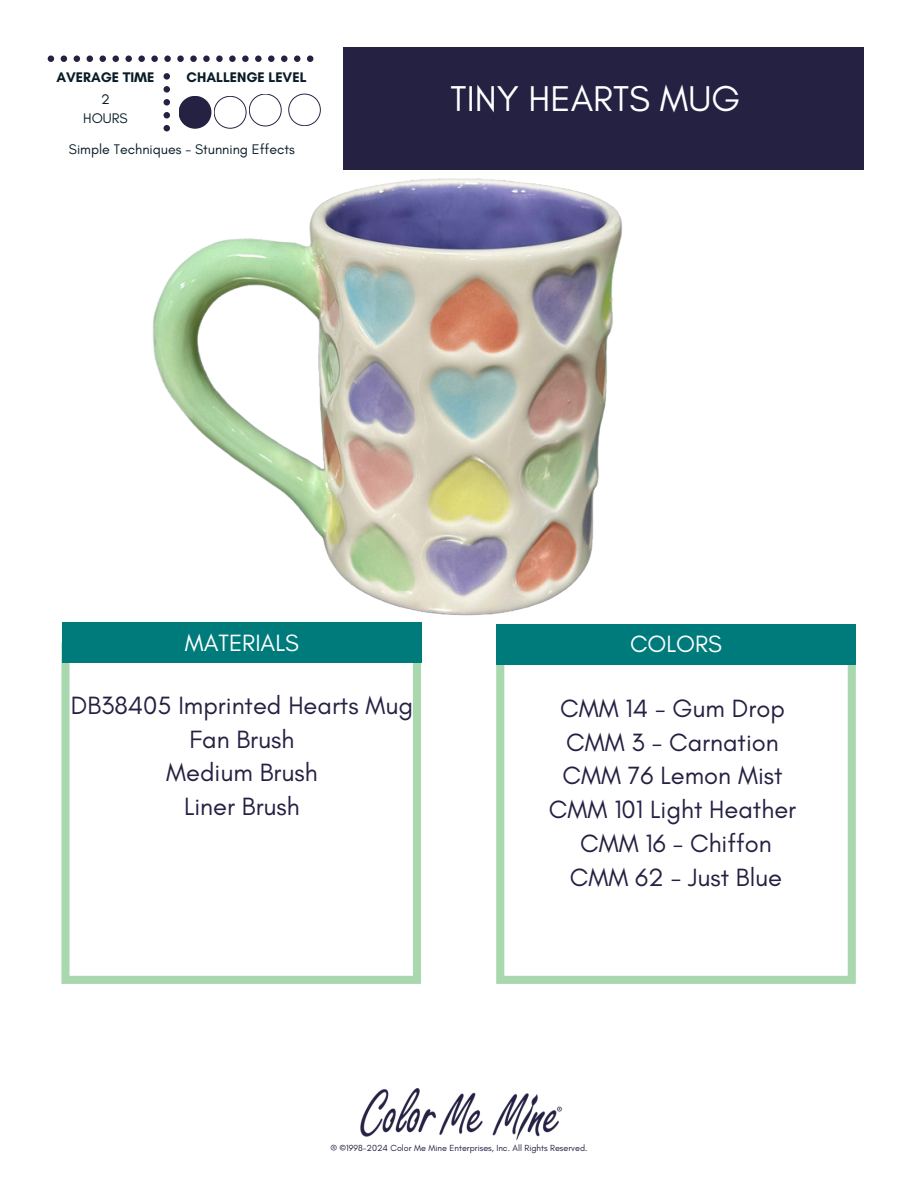
<style>
.page{position:relative;width:918px;height:1188px;background:#fff}
.page>*{position:absolute;margin:0;border:0;box-sizing:border-box;transform-origin:0 0}
.t1{font:36.45px "Glacial Indifference";color:#fff}
.t2{font:25.5px "Glacial Indifference";color:#242143}
.t3{font:24px "Glacial Indifference";color:#fff}
.t4{font:14.1px "Glacial Indifference";color:#081c27}
.t5{font:700 14.1px "Glacial Indifference";color:#081c27}
.t6{font:9px "Glacial Indifference";color:#242143}
</style>
<div class="page">
<div style="left:343px;top:48px;width:521px;height:122px;background:#242143"></div>
<img style="left:360px;top:1089px;width:202px;height:51px">
<svg style="left:61px;top:642px;width:360px;height:342px"></svg>
<svg style="left:496px;top:665px;width:360px;height:319px"></svg>
<div style="left:62px;top:623px;width:360px;height:40px;background:#007b7c"></div>
<div style="left:496px;top:624px;width:360px;height:41px;background:#007b7c"></div>
<svg style="left:48px;top:55px;width:273px;height:76px"></svg>
<img style="left:105px;top:178px;width:517px;height:445px">
<p class="t5" style="left:56px;top:69px;width:100px">AVERAGE TIME</p>
<p class="t5" style="left:187px;top:69px;width:122px">CHALLENGE LEVEL</p>
<p class="t4" style="left:101px;top:90px;width:10px">2</p>
<p class="t4" style="left:83px;top:109px;width:46px">HOURS</p>
<p class="t4" style="left:69px;top:141px;width:227px">Simple Techniques - Stunning Effects</p>
<p class="t1" style="left:451px;top:76px;width:291px">TINY HEARTS MUG</p>
<p class="t3" style="left:185px;top:628px;width:116px">MATERIALS</p>
<p class="t2" style="left:71px;top:690px;width:344px">DB38405 Imprinted Hearts Mug</p>
<p class="t2" style="left:189px;top:724px;width:106px">Fan Brush</p>
<p class="t2" style="left:166px;top:757px;width:153px">Medium Brush</p>
<p class="t2" style="left:184px;top:791px;width:117px">Liner Brush</p>
<p class="t3" style="left:630px;top:629px;width:93px">COLORS</p>
<p class="t2" style="left:560px;top:693px;width:226px">CMM 14 - Gum Drop</p>
<p class="t2" style="left:566px;top:726px;width:214px">CMM 3 - Carnation</p>
<p class="t2" style="left:563px;top:760px;width:221px">CMM 76 Lemon Mist</p>
<p class="t2" style="left:549px;top:794px;width:249px">CMM 101 Light Heather</p>
<p class="t2" style="left:580px;top:828px;width:193px">CMM 16 - Chiffon</p>
<p class="t2" style="left:570px;top:861px;width:214px">CMM 62 - Just Blue</p>
<p class="t6" style="left:330px;top:1142px;width:259px">® ©1998-2024 Color Me Mine Enterprises, Inc. All Rights Reserved.</p>
</div>
